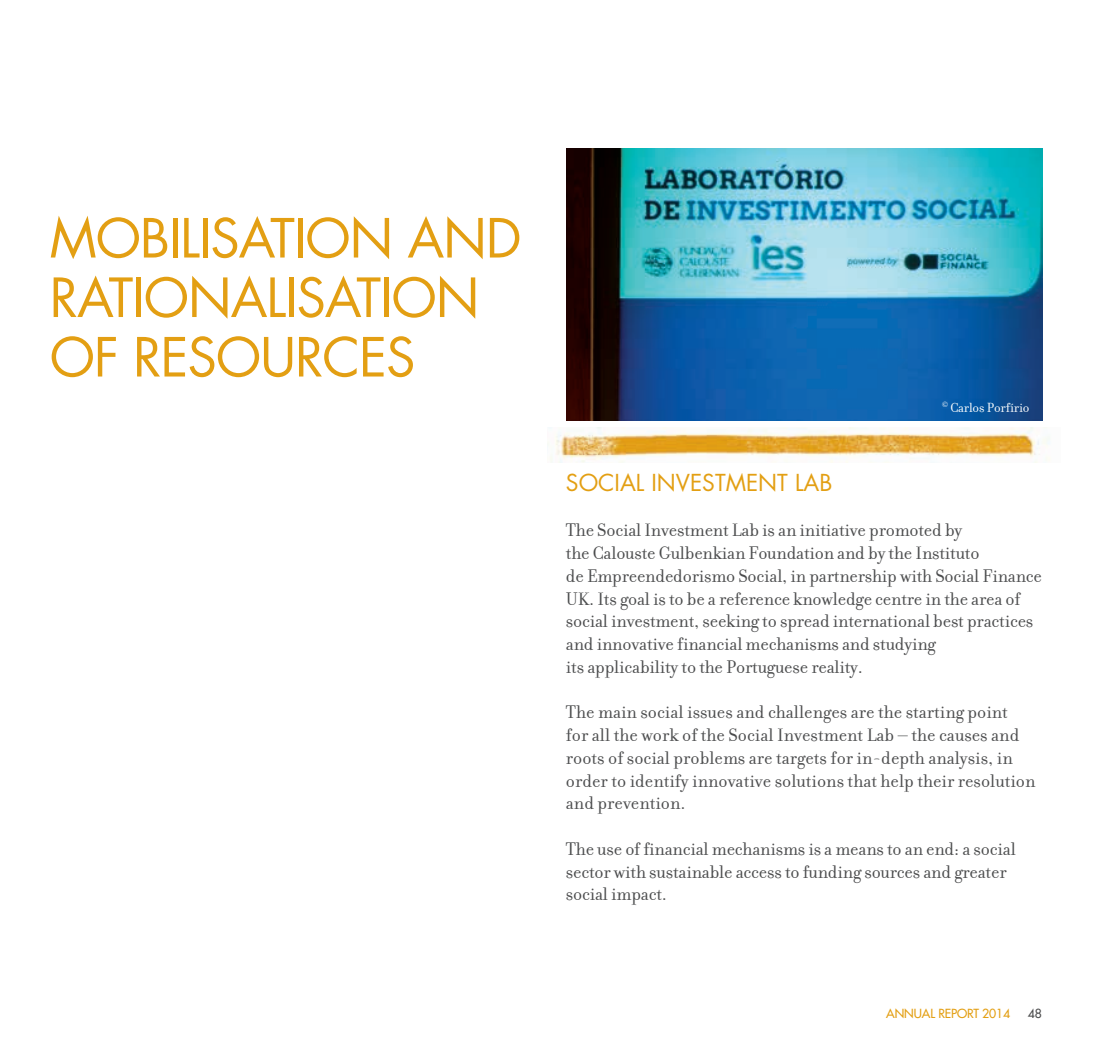
<style>
.page{position:relative;width:1117px;height:1042px;background:#fff}
.page>*{position:absolute;margin:0;border:0;box-sizing:border-box;transform-origin:0 0}
.t1{font:52.5px/59.5px "Futura";letter-spacing:-.02em;color:#e39f13}
.t2{font:22.75px "Futura";color:#e39f13}
.t3{font:19.25px/22.8px "Filosofia";letter-spacing:-.01em;color:#4b4c4d}
.t4{font:14px "Filosofia";letter-spacing:-.01em;color:#fff}
.t5{font:12.25px "Futura";letter-spacing:-.01em;color:#e39f13}
.t6{font:12.25px "Futura";color:#4b4c4d}
</style>
<div class="page">
<img style="left:566px;top:149px;width:476px;height:271px">
<img style="left:549px;top:427px;width:501px;height:36px">
<h1 class="t1" style="left:50px;top:209px;width:473px">MOBILISATION AND<br>RATIONALISATION<br>OF RESOURCES</h1>
<p class="t4" style="left:941px;top:400px;width:89px"><sup>©</sup> Carlos Porfírio</p>
<p class="t2" style="left:566px;top:468px;width:268px">SOCIAL INVESTMENT LAB</p>
<p class="t3" style="left:566px;top:519px;width:477px">The Social Investment Lab is an initiative promoted by<br>the Calouste Gulbenkian Foundation and by the Instituto<br>de Empreendedorismo Social, in partnership with Social Finance UK. Its goal is to be a reference knowledge centre in the area of social investment, seeking to spread international best practices and innovative financial mechanisms and studying<br>its applicability to the Portuguese reality.</p>
<p class="t3" style="left:566px;top:701px;width:471px">The main social issues and challenges are the starting point<br>for all the work of the Social Investment Lab – the causes and roots of social problems are targets for in-depth analysis, in order to identify innovative solutions that help their resolution and prevention.</p>
<p class="t3" style="left:566px;top:838px;width:451px">The use of financial mechanisms is a means to an end: a social sector with sustainable access to funding sources and greater social impact.</p>
<p class="t5" style="left:886px;top:1005px;width:125px">ANNUAL REPORT 2014</p>
<p class="t6" style="left:1027px;top:1005px;width:16px">48</p>
</div>
